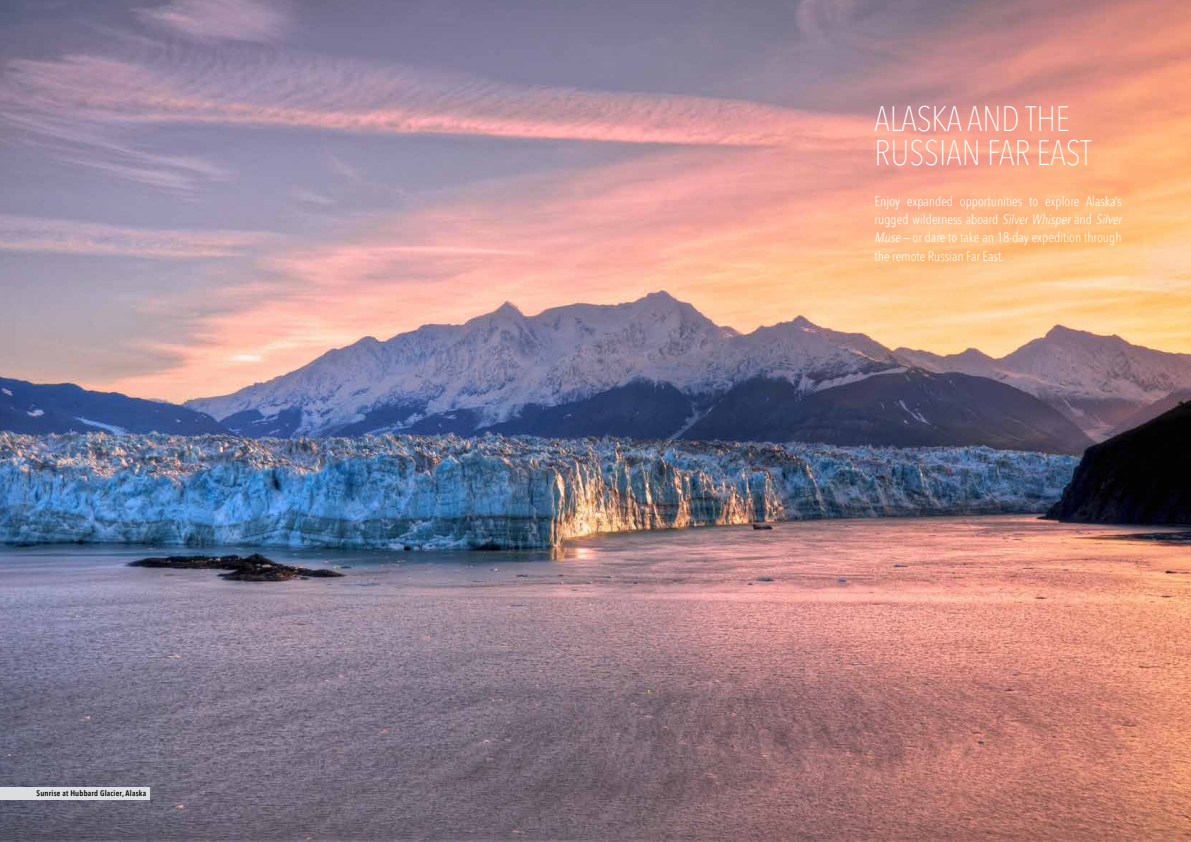
<style>
.page{position:relative;width:1191px;height:842px;background:#fff}
.page>*{position:absolute;margin:0;border:0;box-sizing:border-box;transform-origin:0 0}
.t1{font:100 condensed 35px/33.9px "Avenir Next LT Pro";color:#fff}
.t2{font:300 condensed 13.6px/18.1px "Avenir Next LT Pro";color:#fff}
.t3{font:600 condensed 8px "Avenir Next LT Pro";letter-spacing:.025em;color:#000}
.s1{font-style:italic}
</style>
<div class="page">
<img style="left:0;top:0;width:1191px;height:842px">
<div style="left:0;top:787px;width:149px;height:12px;background:#dcddde"></div>
<p class="t3" style="left:37px;top:789px;width:111px">Sunrise at Hubbard Glacier, Alaska</p>
<h1 class="t1" style="left:874px;top:102px;width:218px">ALASKA AND THE<br>RUSSIAN FAR EAST</h1>
<p class="t2" style="left:874px;top:192px;width:251px">Enjoy expanded opportunities to explore Alaska’s rugged wilderness aboard <span class="s1">Silver Whisper</span> and <span class="s1">Silver Muse</span> — or dare to take an 18-day expedition through the remote Russian Far East.</p>
</div>
